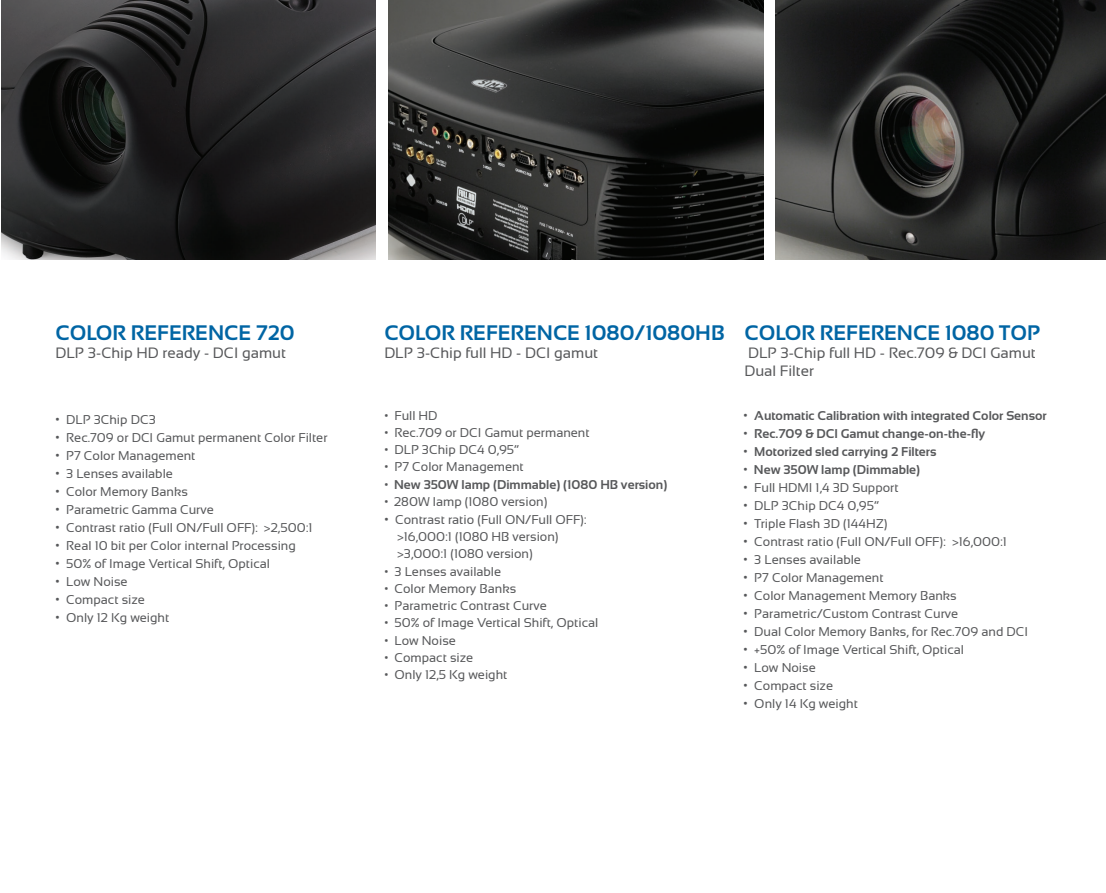
<style>
.page{position:relative;width:1106px;height:893px;background:#fff}
.page>*{position:absolute;margin:0;border:0;box-sizing:border-box;transform-origin:0 0}
.t1{font:700 21px "Sansation";color:#0065a4}
.t2{font:15px/18px "Sansation";color:#57585a}
.t3{font:12.75px/17.2px "Sansation";color:#57585a}
.t4{font:700 12.75px "Sansation";color:#57585a}
.s1{font-size:13.5px}
.s2{font-weight:400}
.s3{font-weight:400;font-size:13.5px}
</style>
<div class="page">
<img style="left:1px;top:0;width:375px;height:259px">
<img style="left:389px;top:0;width:374px;height:259px">
<img style="left:775px;top:0;width:331px;height:259px">
<h1 class="t1" style="left:55px;top:321px;width:241px">COLOR REFERENCE 720</h1>
<p class="t2" style="left:55px;top:343px;width:232px">DLP 3-Chip HD ready - DCI gamut</p>
<p class="t3" style="left:55px;top:411px;width:102px"><span class="s1">•</span> DLP 3Chip DC3</p>
<p class="t3" style="left:55px;top:429px;width:274px"><span class="s1">•</span> Rec.709 or DCI Gamut permanent Color Filter</p>
<p class="t3" style="left:55px;top:447px;width:142px"><span class="s1">•</span> P7 Color Management</p>
<p class="t3" style="left:55px;top:465px;width:119px"><span class="s1">•</span> 3 Lenses available</p>
<p class="t3" style="left:55px;top:483px;width:134px"><span class="s1">•</span> Color Memory Banks</p>
<p class="t3" style="left:55px;top:501px;width:160px"><span class="s1">•</span> Parametric Gamma Curve</p>
<p class="t3" style="left:55px;top:519px;width:258px"><span class="s1">•</span> Contrast ratio (Full ON/Full OFF): &gt;2,500:1</p>
<p class="t3" style="left:55px;top:537px;width:242px"><span class="s1">•</span> Real 10 bit per Color internal Processing</p>
<p class="t3" style="left:55px;top:555px;width:216px"><span class="s1">•</span> 50% of Image Vertical Shift, Optical</p>
<p class="t3" style="left:55px;top:573px;width:74px"><span class="s1">•</span> Low Noise</p>
<p class="t3" style="left:55px;top:591px;width:91px"><span class="s1">•</span> Compact size</p>
<p class="t3" style="left:55px;top:609px;width:115px"><span class="s1">•</span> Only 12 Kg weight</p>
<h1 class="t1" style="left:384px;top:321px;width:342px">COLOR REFERENCE 1080/1080HB</h1>
<p class="t2" style="left:384px;top:343px;width:215px">DLP 3-Chip full HD - DCI gamut</p>
<p class="t3" style="left:384px;top:406px;width:55px">• Full HD</p>
<p class="t3" style="left:384px;top:424px;width:207px">• Rec.709 or DCI Gamut permanent</p>
<p class="t3" style="left:384px;top:441px;width:136px">• DLP 3Chip DC4 0,95”</p>
<p class="t3" style="left:384px;top:458px;width:141px">• P7 Color Management</p>
<p class="t4" style="left:384px;top:477px;width:284px"><span class="s2">•</span> New 350W lamp (Dimmable) (1080 HB version)</p>
<p class="t3" style="left:384px;top:493px;width:164px">• 280W lamp (1080 version)</p>
<p class="t3" style="left:397px;top:511px;width:191px;text-indent:-13px"><span class="s1">•</span> Contrast ratio (Full ON/Full OFF): &gt;16,000:1 (1080 HB version) &gt;3,000:1 (1080 version)</p>
<p class="t3" style="left:384px;top:562px;width:118px">• 3 Lenses available</p>
<p class="t3" style="left:384px;top:580px;width:133px">• Color Memory Banks</p>
<p class="t3" style="left:384px;top:597px;width:164px">• Parametric Contrast Curve</p>
<p class="t3" style="left:384px;top:614px;width:215px">• 50% of Image Vertical Shift, Optical</p>
<p class="t3" style="left:384px;top:631px;width:73px">• Low Noise</p>
<p class="t3" style="left:384px;top:649px;width:90px">• Compact size</p>
<p class="t3" style="left:384px;top:666px;width:124px">• Only 12,5 Kg weight</p>
<h1 class="t1" style="left:744px;top:321px;width:297px">COLOR REFERENCE 1080 TOP</h1>
<p class="t2" style="left:744px;top:343px;width:293px">DLP 3-Chip full HD - Rec.709 &amp; DCI Gamut<br>Dual Filter</p>
<p class="t4" style="left:743px;top:408px;width:305px"><span class="s3">•</span> Automatic Calibration with integrated Color Sensor</p>
<p class="t4" style="left:743px;top:426px;width:243px"><span class="s3">•</span> Rec.709 &amp; DCI Gamut change-on-the-fly</p>
<p class="t4" style="left:743px;top:444px;width:194px"><span class="s3">•</span> Motorized sled carrying 2 Filters</p>
<p class="t4" style="left:743px;top:462px;width:178px"><span class="s3">•</span> New 350W lamp (Dimmable)</p>
<p class="t3" style="left:743px;top:479px;width:156px"><span class="s1">•</span> Full HDMI 1,4 3D Support</p>
<p class="t3" style="left:743px;top:497px;width:137px"><span class="s1">•</span> DLP 3Chip DC4 0,95”</p>
<p class="t3" style="left:743px;top:515px;width:145px"><span class="s1">•</span> Triple Flash 3D (144HZ)</p>
<p class="t3" style="left:743px;top:533px;width:265px"><span class="s1">•</span> Contrast ratio (Full ON/Full OFF): &gt;16,000:1</p>
<p class="t3" style="left:743px;top:551px;width:119px"><span class="s1">•</span> 3 Lenses available</p>
<p class="t3" style="left:743px;top:569px;width:142px"><span class="s1">•</span> P7 Color Management</p>
<p class="t3" style="left:743px;top:587px;width:215px"><span class="s1">•</span> Color Management Memory Banks</p>
<p class="t3" style="left:743px;top:605px;width:216px"><span class="s1">•</span> Parametric/Custom Contrast Curve</p>
<p class="t3" style="left:743px;top:623px;width:286px"><span class="s1">•</span> Dual Color Memory Banks, for Rec.709 and DCI</p>
<p class="t3" style="left:743px;top:641px;width:222px"><span class="s1">•</span> +50% of Image Vertical Shift, Optical</p>
<p class="t3" style="left:743px;top:659px;width:74px"><span class="s1">•</span> Low Noise</p>
<p class="t3" style="left:743px;top:677px;width:91px"><span class="s1">•</span> Compact size</p>
<p class="t3" style="left:743px;top:695px;width:116px"><span class="s1">•</span> Only 14 Kg weight</p>
</div>
